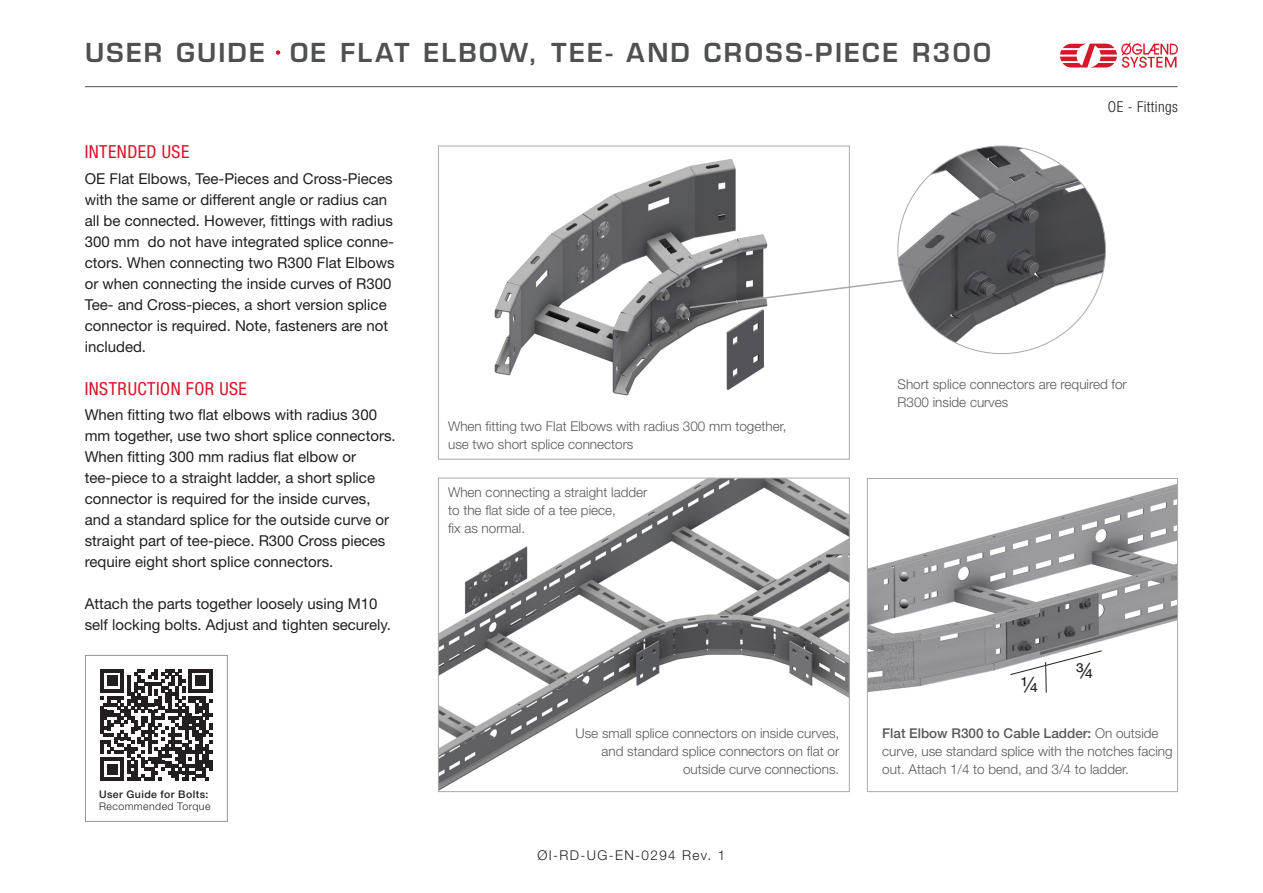
<style>
.page{position:relative;width:1263px;height:893px;background:#fff}
.page>*{position:absolute;margin:0;border:0;box-sizing:border-box;transform-origin:0 0}
.t1{font:600 25.5px "Eurostile LT Std";letter-spacing:.09em;color:#4e5051}
.t2{font:21px "Helvetica Neue LT Std";color:#231f20}
.t3{font:condensed 18px "Helvetica Neue LT Std";letter-spacing:.025em;color:#d71729}
.Brødtekst{font:15px/21px "Helvetica Neue LT Std";color:#231f20}
.t4{font:300 condensed 15px "Helvetica Neue LT Std";letter-spacing:.025em;color:#231f20}
.Bildetekst{font:300 13.5px/18px "Helvetica Neue LT Std";color:#57585a}
.Nummer{font:300 13.5px "Helvetica Neue LT Std";letter-spacing:.1em;color:#231f20}
.t5{font:500 10.5px "Helvetica Neue LT Std";letter-spacing:.045em;color:#231f20}
.t6{font:300 10.5px "Helvetica Neue LT Std";letter-spacing:.045em;color:#231f20}
.s1{font-weight:500}
</style>
<div class="page">
<hr style="left:85px;top:86px;width:1092px;height:1px;background:#4e5051">
<svg style="left:1060px;top:42px;width:118px;height:26px"></svg>
<div style="left:274px;top:49px;width:8px;height:7px;background:#d71729;border-radius:50%"></div>
<div style="left:273px;top:47px;width:10px;height:11px;border:3px solid #fff;border-radius:50%"></div>
<div style="left:85px;top:655px;width:143px;height:167px;border:1px solid #939598"></div>
<svg style="left:100px;top:669px;width:112px;height:112px"></svg>
<img style="left:440px;top:480px;width:408px;height:310px">
<div style="left:438px;top:478px;width:412px;height:314px;border:1px solid #a7aaa9"></div>
<img style="left:494px;top:158px;width:274px;height:238px">
<div style="left:438px;top:146px;width:412px;height:314px;border:1px solid #a7aaa9"></div>
<img style="left:898px;top:146px;width:207px;height:208px;border-radius:104px">
<svg style="left:688px;top:279px;width:217px;height:30px"></svg>
<img style="left:869px;top:484px;width:307px;height:208px">
<div style="left:867px;top:478px;width:311px;height:314px;border:1px solid #a7aaa9"></div>
<svg style="left:1010px;top:650px;width:92px;height:43px"></svg>
<h1 class="t1" style="left:85px;top:36px;width:181px">USER GUIDE</h1>
<h2 class="t1" style="left:290px;top:36px;width:703px">OE FLAT ELBOW, TEE- AND CROSS-PIECE R300</h2>
<p class="t4" style="left:1108px;top:98px;width:71px">OE - Fittings</p>
<h3 class="t3" style="left:85px;top:142px;width:106px">INTENDED USE</h3>
<p class="Brødtekst" style="left:85px;top:168px;width:311px">OE Flat Elbows, Tee-Pieces and Cross-Pieces with the same or different angle or radius can all be connected. However, fittings with radius 300 mm do not have integrated splice conne&shy;ctors. When connecting two R300 Flat Elbows or when connecting the inside curves of R300<br>Tee- and Cross-pieces, a short version splice connector is required. Note, fasteners are not included.</p>
<h3 class="t3" style="left:85px;top:378px;width:164px">INSTRUCTION FOR USE</h3>
<p class="Brødtekst" style="left:85px;top:404px;width:312px">When fitting two flat elbows with radius 300 mm together, use two short splice connectors.<br>When fitting 300 mm radius flat elbow or tee-piece to a straight ladder, a short splice connector is required for the inside curves, and a standard splice for the outside curve or straight part of tee-piece. R300 Cross pieces require eight short splice connectors.</p>
<p class="Brødtekst" style="left:85px;top:593px;width:308px">Attach the parts together loosely using M10 self locking bolts. Adjust and tighten securely.</p>
<p class="t5" style="left:99px;top:788px;width:111px">User Guide for Bolts:</p>
<p class="t6" style="left:99px;top:800px;width:113px">Recommended Torque</p>
<p class="Bildetekst" style="left:448px;top:417px;width:340px">When fitting two Flat Elbows with radius 300 mm together, use two short splice connectors</p>
<p class="Bildetekst" style="left:448px;top:483px;width:201px">When connecting a straight ladder to the flat side of a tee piece,<br>fix as normal.</p>
<p class="Bildetekst" style="left:897px;top:375px;width:231px">Short splice connectors are required for<br>R300 inside curves</p>
<p class="Bildetekst" style="left:575px;top:724px;width:265px;text-align:right">Use small splice connectors on inside curves, and standard splice connectors on flat or outside curve connections.</p>
<p class="Nummer" style="left:537px;top:847px;width:189px">ØI-RD-UG-EN-0294 Rev. 1</p>
<p class="t2" style="left:1021px;top:672px;width:19px">¼</p>
<p class="t2" style="left:1075px;top:658px;width:19px">¾</p>
<p class="Bildetekst" style="left:882px;top:724px;width:292px"><span class="s1">Flat Elbow R300 to Cable Ladder:</span> On outside curve, use standard splice with the notches facing out. Attach 1/4 to bend, and 3/4 to ladder.</p>
</div>
